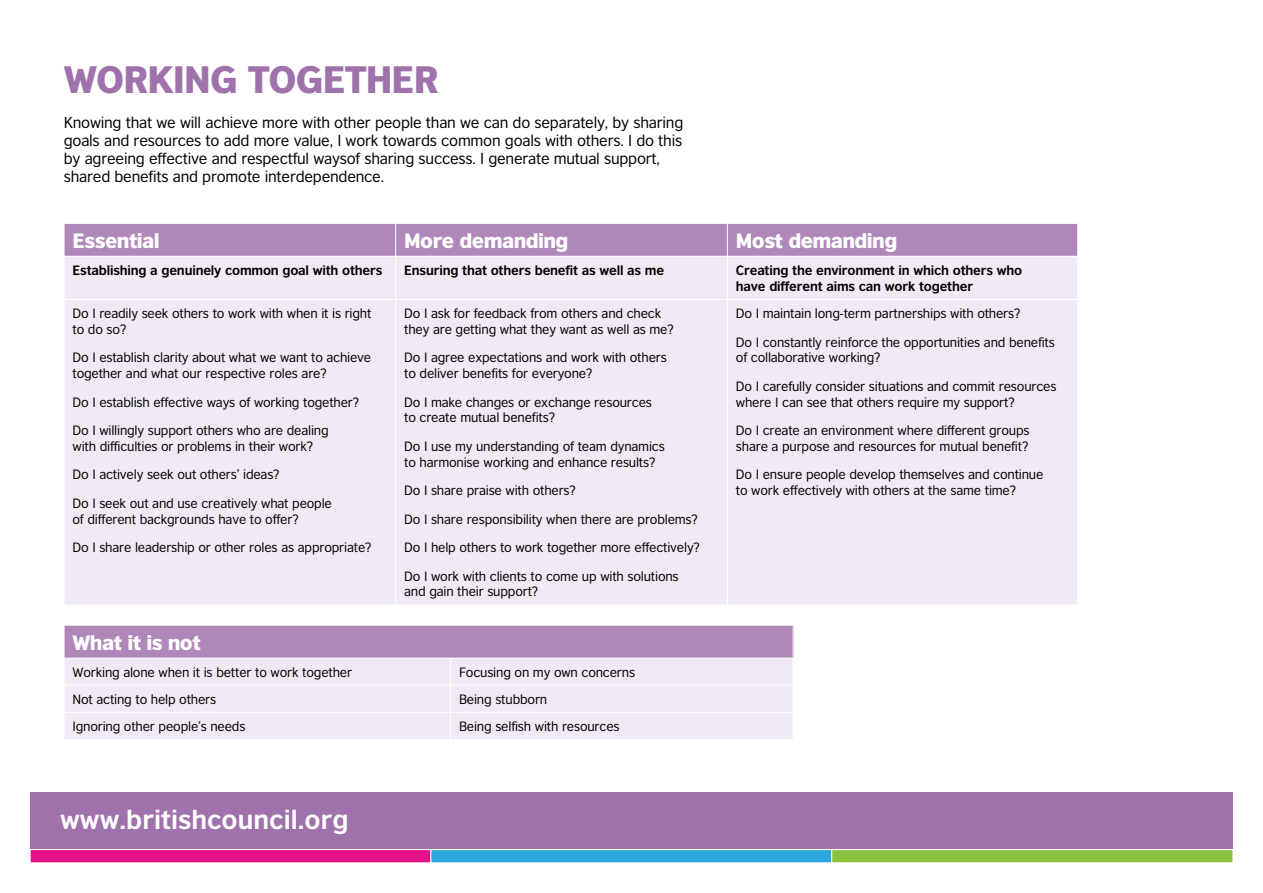
<style>
.page{position:relative;width:1263px;height:893px;background:#fff}
.page>*{position:absolute;margin:0;border:0;box-sizing:border-box;transform-origin:0 0}
.t1{font:900 36px "British Council Sans";letter-spacing:-.025em;color:#a072ac}
.t2{font:700 25.5px "British Council Sans";color:#fff}
.t3{font:900 19.5px "British Council Sans";letter-spacing:-.03em;color:#fff}
.t4{font:15px/18px "British Council Sans";letter-spacing:-.015em;color:#000}
.t5{font:12.75px/15.8px "British Council Sans";letter-spacing:-.015em;color:#000}
.t6{font:700 12.75px/15.8px "British Council Sans";letter-spacing:-.015em;color:#000}
</style>
<div class="page">
<div style="left:30px;top:793px;width:1203px;height:56px;background:#a072ac"></div>
<div style="left:30px;top:849px;width:401px;height:14px;background:#e41288;border:1px solid #fff"></div>
<div style="left:430px;top:849px;width:402px;height:14px;background:#2ba6df;border:1px solid #fff"></div>
<div style="left:831px;top:849px;width:402px;height:14px;background:#8bc341;border:1px solid #fff"></div>
<div style="left:65px;top:224px;width:1012px;height:32px;background:#af88b9"></div>
<div style="left:65px;top:257px;width:1012px;height:347px;background:#f0eaf4"></div>
<hr style="left:395px;top:224px;width:1px;height:32px;background:#fff">
<hr style="left:727px;top:224px;width:1px;height:32px;background:#fff">
<hr style="left:395px;top:256px;width:1px;height:43px;background:#fff">
<hr style="left:727px;top:256px;width:1px;height:43px;background:#fff">
<hr style="left:64px;top:299px;width:332px;height:1px;background:#fff">
<hr style="left:396px;top:299px;width:331px;height:1px;background:#fff">
<hr style="left:395px;top:300px;width:1px;height:305px;background:#fff">
<hr style="left:727px;top:299px;width:351px;height:1px;background:#fff">
<hr style="left:727px;top:300px;width:1px;height:305px;background:#fff">
<div style="left:64px;top:625px;width:729px;height:33px;background:#af88b9"></div>
<div style="left:65px;top:659px;width:728px;height:80px;background:#f0eaf4"></div>
<hr style="left:64px;top:685px;width:386px;height:1px;background:#fff">
<hr style="left:450px;top:685px;width:343px;height:1px;background:#fff">
<hr style="left:64px;top:712px;width:386px;height:1px;background:#fff">
<hr style="left:450px;top:712px;width:343px;height:1px;background:#fff">
<svg style="left:450px;top:659px;width:1px;height:80px"></svg>
<hr style="left:64px;top:625px;width:386px;height:1px;background:#fff">
<hr style="left:64px;top:625px;width:1px;height:33px;background:#fff">
<hr style="left:450px;top:625px;width:343px;height:1px;background:#fff">
<svg style="left:64px;top:659px;width:1px;height:80px"></svg>
<h1 class="t1" style="left:64px;top:56px;width:283px">WORKING TOGETHER</h1>
<p class="t4" style="left:64px;top:113px;width:621px">Knowing that we will achieve more with other people than we can do separately, by sharing goals and resources to add more value, I work towards common goals with others. I do this by agreeing effective and respectful waysof sharing success. I generate mutual support, shared benefits and promote interdependence.</p>
<h3 class="t3" style="left:73px;top:228px;width:89px">Essential</h3>
<h3 class="t3" style="left:404px;top:228px;width:166px">More demanding</h3>
<h3 class="t3" style="left:736px;top:228px;width:163px">Most demanding</h3>
<p class="t6" style="left:73px;top:262px;width:312px">Establishing a genuinely common goal with others</p>
<p class="t6" style="left:404px;top:262px;width:261px">Ensuring that others benefit as well as me</p>
<p class="t6" style="left:736px;top:262px;width:288px">Creating the environment in which others who have different aims can work together</p>
<p class="t5" style="left:73px;top:305px;width:300px">Do I readily seek others to work with when it is right to do so?</p>
<p class="t5" style="left:73px;top:350px;width:300px">Do I establish clarity about what we want to achieve together and what our respective roles are?</p>
<p class="t5" style="left:73px;top:394px;width:288px">Do I establish effective ways of working together?</p>
<p class="t5" style="left:73px;top:422px;width:258px">Do I willingly support others who are dealing with difficulties or problems in their work?</p>
<p class="t5" style="left:73px;top:467px;width:209px">Do I actively seek out others’ ideas?</p>
<p class="t5" style="left:73px;top:495px;width:261px">Do I seek out and use creatively what people of different backgrounds have to offer?</p>
<p class="t5" style="left:73px;top:539px;width:300px">Do I share leadership or other roles as appropriate?</p>
<p class="t5" style="left:404px;top:305px;width:271px">Do I ask for feedback from others and check they are getting what they want as well as me?</p>
<p class="t5" style="left:404px;top:350px;width:264px">Do I agree expectations and work with others to deliver benefits for everyone?</p>
<p class="t5" style="left:404px;top:394px;width:249px">Do I make changes or exchange resources to create mutual benefits?</p>
<p class="t5" style="left:404px;top:438px;width:262px">Do I use my understanding of team dynamics to harmonise working and enhance results?</p>
<p class="t5" style="left:404px;top:482px;width:173px">Do I share praise with others?</p>
<p class="t5" style="left:404px;top:511px;width:295px">Do I share responsibility when there are problems?</p>
<p class="t5" style="left:404px;top:539px;width:297px">Do I help others to work together more effectively?</p>
<p class="t5" style="left:404px;top:568px;width:276px">Do I work with clients to come up with solutions and gain their support?</p>
<p class="t5" style="left:736px;top:305px;width:286px">Do I maintain long-term partnerships with others?</p>
<p class="t5" style="left:736px;top:334px;width:321px">Do I constantly reinforce the opportunities and benefits of collaborative working?</p>
<p class="t5" style="left:736px;top:378px;width:322px">Do I carefully consider situations and commit resources where I can see that others require my support?</p>
<p class="t5" style="left:736px;top:422px;width:295px">Do I create an environment where different groups share a purpose and resources for mutual benefit?</p>
<p class="t5" style="left:736px;top:467px;width:309px">Do I ensure people develop themselves and continue to work effectively with others at the same time?</p>
<h3 class="t3" style="left:73px;top:630px;width:130px">What it is not</h3>
<p class="t5" style="left:73px;top:664px;width:281px">Working alone when it is better to work together</p>
<p class="t5" style="left:459px;top:664px;width:178px">Focusing on my own concerns</p>
<p class="t5" style="left:73px;top:691px;width:145px">Not acting to help others</p>
<p class="t5" style="left:459px;top:691px;width:90px">Being stubborn</p>
<p class="t5" style="left:73px;top:718px;width:175px">Ignoring other people’s needs</p>
<p class="t5" style="left:459px;top:718px;width:162px">Being selfish with resources</p>
<h2 class="t2" style="left:60px;top:804px;width:290px">www.britishcouncil.org</h2>
</div>
